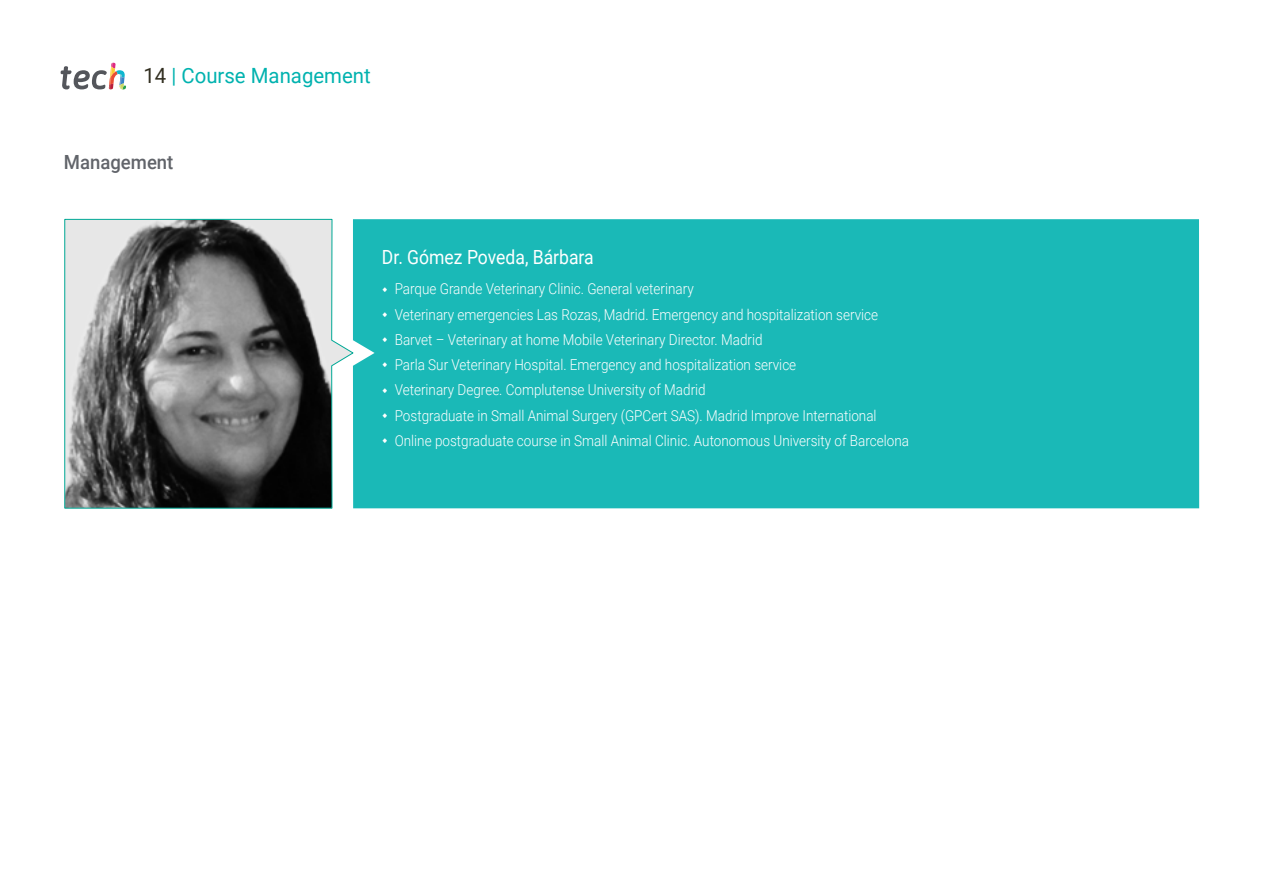
<style>
.page{position:relative;width:1263px;height:893px;background:#fff}
.page>*{position:absolute;margin:0;border:0;box-sizing:border-box;transform-origin:0 0}
.t1{font:21px "Roboto";color:#00b2af}
.t2{font:19.5px "Roboto";color:#fff;scale:.9 1}
.t3{font:500 19.5px "Roboto";color:#61646a;scale:.95 1}
.t4{font:300 15px/25.2px "Roboto";color:#fff;scale:.9 1}
.s1{color:#312e20}
</style>
<div class="page">
<svg style="left:61px;top:63px;width:65px;height:27px"></svg>
<div style="left:354px;top:219px;width:845px;height:289px;background:#1ab9b7"></div>
<svg style="left:64px;top:219px;width:290px;height:289px;background:#747979"></svg>
<svg style="left:383px;top:287px;width:4px;height:5px"></svg>
<svg style="left:383px;top:312px;width:4px;height:5px"></svg>
<svg style="left:383px;top:337px;width:4px;height:5px"></svg>
<svg style="left:383px;top:362px;width:4px;height:5px"></svg>
<svg style="left:383px;top:388px;width:4px;height:5px"></svg>
<svg style="left:383px;top:413px;width:4px;height:5px"></svg>
<svg style="left:383px;top:438px;width:4px;height:5px"></svg>
<h1 class="t1" style="left:144px;top:61px;width:229px"><span class="s1">14</span> | Course Management</h1>
<h2 class="t3" style="left:64px;top:149px;width:117px">Management</h2>
<h2 class="t2" style="left:382px;top:243px;width:237px">Dr. Gómez Poveda, Bárbara</h2>
<p class="t4" style="left:395px;top:276px;width:573px">Parque Grande Veterinary Clinic. General veterinary<br>Veterinary emergencies Las Rozas, Madrid. Emergency and hospitalization service Barvet – Veterinary at home Mobile Veterinary Director. Madrid<br>Parla Sur Veterinary Hospital. Emergency and hospitalization service<br>Veterinary Degree. Complutense University of Madrid<br>Postgraduate in Small Animal Surgery (GPCert SAS). Madrid Improve International Online postgraduate course in Small Animal Clinic. Autonomous University of Barcelona</p>
</div>
